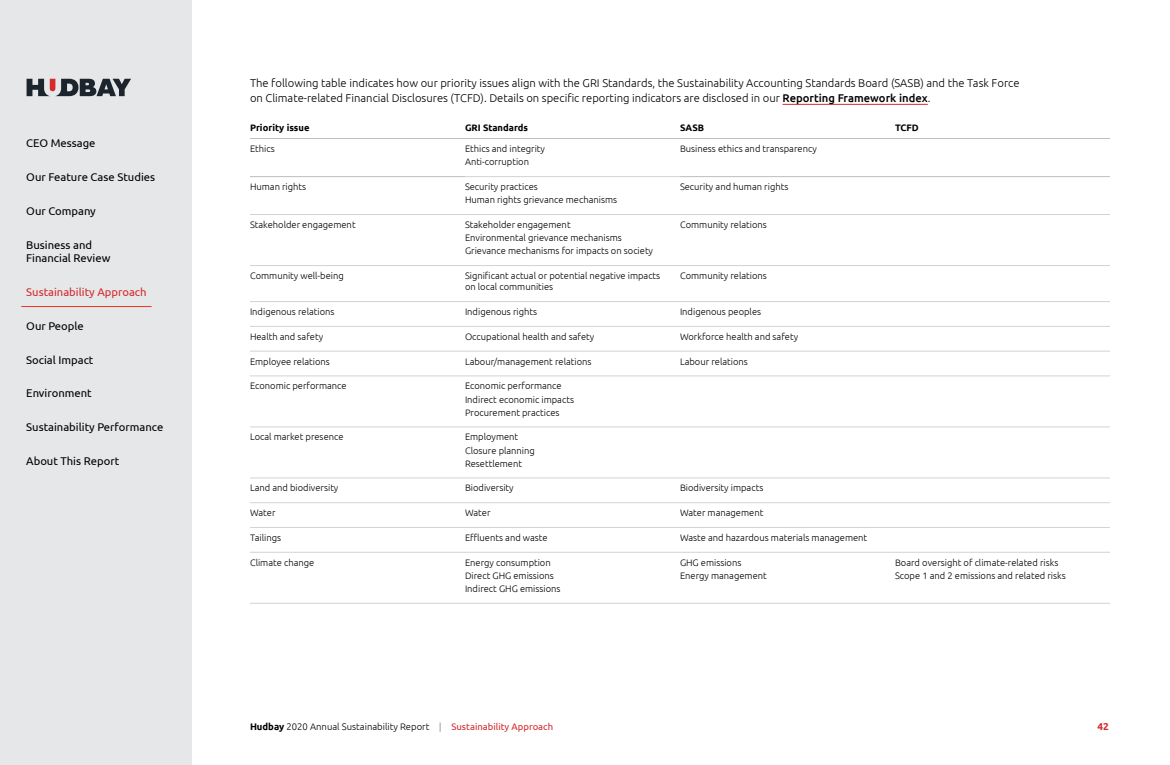
<style>
.page{position:relative;width:1170px;height:765px;background:#fff}
.page>*{position:absolute;margin:0;border:0;box-sizing:border-box;transform-origin:0 0}
.Body_Text{font:300 11.25px/15px "Ubuntu";color:#000}
.t1{font:11.25px/13.8px "Ubuntu";color:#000}
.t2{font:11.25px "Ubuntu";color:#d52a2f}
.t3{font:700 10px "Ubuntu";color:#d52a2f}
.t4{font:300 9.5px "Ubuntu";color:#000}
.Table_body_7_5_9__0p{font:300 9.38px/11.2px "Ubuntu";color:#000}
.Footnote{font:700 9.38px "Ubuntu";color:#000}
.Table_current_figs{font:700 9.38px "Ubuntu";color:#000}
.Table_previous_figs{font:700 9.38px "Ubuntu";color:#000}
.s1{font-weight:500}
.s2{font-weight:700}
.s3{font-weight:700;color:#b1b4b6}
.s4{font-weight:400;color:#d52a2f}
</style>
<div class="page">
<div style="left:0;top:0;width:191px;height:765px;background:#e6e7e8"></div>
<svg style="left:27px;top:79px;width:104px;height:17px"></svg>
<hr style="left:783px;top:104px;width:145px;height:1px;background:#d52a2f">
<hr style="left:250px;top:138px;width:215px;height:1px;background:#bcbec0">
<hr style="left:465px;top:138px;width:215px;height:1px;background:#bcbec0">
<hr style="left:680px;top:138px;width:215px;height:1px;background:#bcbec0">
<hr style="left:895px;top:138px;width:215px;height:1px;background:#bcbec0">
<hr style="left:250px;top:176px;width:215px;height:1px;background:#bcbec0">
<hr style="left:680px;top:176px;width:215px;height:1px;background:#bcbec0">
<hr style="left:895px;top:176px;width:215px;height:1px;background:#bcbec0">
<hr style="left:465px;top:176px;width:215px;height:1px;background:#d1d3d4">
<hr style="left:250px;top:214px;width:215px;height:1px;background:#d1d3d4">
<hr style="left:465px;top:214px;width:215px;height:1px;background:#d1d3d4">
<hr style="left:680px;top:214px;width:215px;height:1px;background:#d1d3d4">
<hr style="left:895px;top:214px;width:215px;height:1px;background:#d1d3d4">
<hr style="left:250px;top:265px;width:215px;height:1px;background:#d1d3d4">
<hr style="left:465px;top:265px;width:215px;height:1px;background:#d1d3d4">
<hr style="left:680px;top:265px;width:215px;height:1px;background:#d1d3d4">
<hr style="left:895px;top:265px;width:215px;height:1px;background:#d1d3d4">
<hr style="left:250px;top:301px;width:215px;height:1px;background:#d1d3d4">
<hr style="left:465px;top:301px;width:215px;height:1px;background:#d1d3d4">
<hr style="left:680px;top:301px;width:215px;height:1px;background:#d1d3d4">
<hr style="left:895px;top:301px;width:215px;height:1px;background:#d1d3d4">
<hr style="left:250px;top:326px;width:215px;height:1px;background:#d1d3d4">
<hr style="left:465px;top:326px;width:215px;height:1px;background:#d1d3d4">
<hr style="left:680px;top:326px;width:215px;height:1px;background:#d1d3d4">
<hr style="left:895px;top:326px;width:215px;height:1px;background:#d1d3d4">
<hr style="left:250px;top:351px;width:215px;height:1px;background:#d1d3d4">
<hr style="left:465px;top:351px;width:215px;height:1px;background:#d1d3d4">
<hr style="left:680px;top:351px;width:215px;height:1px;background:#d1d3d4">
<hr style="left:895px;top:351px;width:215px;height:1px;background:#d1d3d4">
<hr style="left:250px;top:376px;width:215px;height:1px;background:#d1d3d4">
<hr style="left:465px;top:376px;width:215px;height:1px;background:#d1d3d4">
<hr style="left:680px;top:376px;width:215px;height:1px;background:#d1d3d4">
<hr style="left:895px;top:376px;width:215px;height:1px;background:#d1d3d4">
<hr style="left:250px;top:427px;width:215px;height:1px;background:#d1d3d4">
<hr style="left:465px;top:427px;width:215px;height:1px;background:#d1d3d4">
<hr style="left:680px;top:427px;width:215px;height:1px;background:#d1d3d4">
<hr style="left:895px;top:427px;width:215px;height:1px;background:#d1d3d4">
<hr style="left:250px;top:478px;width:215px;height:1px;background:#d1d3d4">
<hr style="left:465px;top:478px;width:215px;height:1px;background:#d1d3d4">
<hr style="left:680px;top:478px;width:215px;height:1px;background:#d1d3d4">
<hr style="left:895px;top:478px;width:215px;height:1px;background:#d1d3d4">
<hr style="left:250px;top:503px;width:215px;height:1px;background:#d1d3d4">
<hr style="left:465px;top:503px;width:215px;height:1px;background:#d1d3d4">
<hr style="left:680px;top:503px;width:215px;height:1px;background:#d1d3d4">
<hr style="left:895px;top:503px;width:215px;height:1px;background:#d1d3d4">
<hr style="left:250px;top:527px;width:215px;height:1px;background:#d1d3d4">
<hr style="left:465px;top:527px;width:215px;height:1px;background:#d1d3d4">
<hr style="left:680px;top:527px;width:215px;height:1px;background:#d1d3d4">
<hr style="left:895px;top:527px;width:215px;height:1px;background:#d1d3d4">
<hr style="left:250px;top:552px;width:215px;height:1px;background:#d1d3d4">
<hr style="left:465px;top:552px;width:215px;height:1px;background:#d1d3d4">
<hr style="left:680px;top:552px;width:215px;height:1px;background:#d1d3d4">
<hr style="left:895px;top:552px;width:215px;height:1px;background:#d1d3d4">
<hr style="left:250px;top:603px;width:215px;height:1px;background:#d1d3d4">
<hr style="left:465px;top:603px;width:215px;height:1px;background:#d1d3d4">
<hr style="left:680px;top:603px;width:215px;height:1px;background:#d1d3d4">
<hr style="left:895px;top:603px;width:215px;height:1px;background:#d1d3d4">
<hr style="left:21px;top:306px;width:131px;height:1px;background:#ee3524">
<p class="t1" style="left:26px;top:136px;width:71px">CEO Message</p>
<p class="t1" style="left:26px;top:170px;width:130px">Our Feature Case Studies</p>
<p class="t1" style="left:26px;top:204px;width:71px">Our Company</p>
<p class="t1" style="left:26px;top:238px;width:86px">Business and<br>Financial Review</p>
<p class="t2" style="left:26px;top:285px;width:122px">Sustainability Approach</p>
<p class="t1" style="left:26px;top:319px;width:59px">Our People</p>
<p class="t1" style="left:26px;top:353px;width:69px">Social Impact</p>
<p class="t1" style="left:26px;top:386px;width:67px">Environment</p>
<p class="t1" style="left:26px;top:420px;width:139px">Sustainability Performance</p>
<p class="t1" style="left:26px;top:454px;width:95px">About This Report</p>
<p class="Body_Text" style="left:250px;top:76px;width:771px">The following table indicates how our priority issues align with the GRI Standards, the Sustainability Accounting Standards Board (SASB) and the Task Force on Climate-related Financial Disclosures (TCFD). Details on specific reporting indicators are disclosed in our <span class="s1">Reporting Framework index</span>.</p>
<p class="Footnote" style="left:250px;top:122px;width:61px">Priority issue</p>
<p class="Table_current_figs" style="left:465px;top:122px;width:65px">GRI Standards</p>
<p class="Table_previous_figs" style="left:680px;top:122px;width:26px">SASB</p>
<p class="Table_previous_figs" style="left:895px;top:122px;width:25px">TCFD</p>
<p class="Table_body_7_5_9__0p" style="left:250px;top:143px;width:26px">Ethics</p>
<p class="Table_body_7_5_9__0p" style="left:465px;top:143px;width:82px">Ethics and integrity</p>
<p class="Table_body_7_5_9__0p" style="left:465px;top:156px;width:66px">Anti-corruption</p>
<p class="Table_body_7_5_9__0p" style="left:680px;top:143px;width:138px">Business ethics and transparency</p>
<p class="Table_body_7_5_9__0p" style="left:250px;top:181px;width:58px">Human rights</p>
<p class="Table_body_7_5_9__0p" style="left:465px;top:181px;width:74px">Security practices</p>
<p class="Table_body_7_5_9__0p" style="left:465px;top:194px;width:154px">Human rights grievance mechanisms</p>
<p class="Table_body_7_5_9__0p" style="left:250px;top:219px;width:107px">Stakeholder engagement</p>
<p class="Table_body_7_5_9__0p" style="left:465px;top:219px;width:107px">Stakeholder engagement</p>
<p class="Table_body_7_5_9__0p" style="left:465px;top:232px;width:158px">Environmental grievance mechanisms</p>
<p class="Table_body_7_5_9__0p" style="left:465px;top:245px;width:190px">Grievance mechanisms for impacts on society</p>
<p class="Table_body_7_5_9__0p" style="left:680px;top:181px;width:110px">Security and human rights</p>
<p class="Table_body_7_5_9__0p" style="left:680px;top:219px;width:88px">Community relations</p>
<p class="Table_body_7_5_9__0p" style="left:250px;top:270px;width:95px">Community well-being</p>
<p class="Table_body_7_5_9__0p" style="left:465px;top:270px;width:197px">Significant actual or potential negative impacts on local communities</p>
<p class="Table_body_7_5_9__0p" style="left:680px;top:270px;width:88px">Community relations</p>
<p class="Table_body_7_5_9__0p" style="left:250px;top:306px;width:86px">Indigenous relations</p>
<p class="Table_body_7_5_9__0p" style="left:465px;top:306px;width:74px">Indigenous rights</p>
<p class="Table_body_7_5_9__0p" style="left:680px;top:306px;width:83px">Indigenous peoples</p>
<p class="Table_body_7_5_9__0p" style="left:250px;top:331px;width:75px">Health and safety</p>
<p class="Table_body_7_5_9__0p" style="left:465px;top:331px;width:131px">Occupational health and safety</p>
<p class="Table_body_7_5_9__0p" style="left:680px;top:331px;width:120px">Workforce health and safety</p>
<p class="Table_body_7_5_9__0p" style="left:250px;top:355px;width:81px">Employee relations</p>
<p class="Table_body_7_5_9__0p" style="left:465px;top:355px;width:128px">Labour/management relations</p>
<p class="Table_body_7_5_9__0p" style="left:680px;top:355px;width:69px">Labour relations</p>
<p class="Table_body_7_5_9__0p" style="left:250px;top:380px;width:98px">Economic performance</p>
<p class="Table_body_7_5_9__0p" style="left:465px;top:380px;width:98px">Economic performance</p>
<p class="Table_body_7_5_9__0p" style="left:465px;top:393px;width:111px">Indirect economic impacts</p>
<p class="Table_body_7_5_9__0p" style="left:465px;top:406px;width:96px">Procurement practices</p>
<p class="Table_body_7_5_9__0p" style="left:250px;top:431px;width:95px">Local market presence</p>
<p class="Table_body_7_5_9__0p" style="left:465px;top:431px;width:55px">Employment</p>
<p class="Table_body_7_5_9__0p" style="left:465px;top:444px;width:71px">Closure planning</p>
<p class="Table_body_7_5_9__0p" style="left:465px;top:458px;width:59px">Resettlement</p>
<p class="Table_body_7_5_9__0p" style="left:250px;top:482px;width:90px">Land and biodiversity</p>
<p class="Table_body_7_5_9__0p" style="left:465px;top:482px;width:50px">Biodiversity</p>
<p class="Table_body_7_5_9__0p" style="left:680px;top:482px;width:85px">Biodiversity impacts</p>
<p class="Table_body_7_5_9__0p" style="left:250px;top:507px;width:27px">Water</p>
<p class="Table_body_7_5_9__0p" style="left:465px;top:507px;width:27px">Water</p>
<p class="Table_body_7_5_9__0p" style="left:680px;top:507px;width:85px">Water management</p>
<p class="Table_body_7_5_9__0p" style="left:250px;top:532px;width:33px">Tailings</p>
<p class="Table_body_7_5_9__0p" style="left:465px;top:532px;width:84px">Effluents and waste</p>
<p class="Table_body_7_5_9__0p" style="left:680px;top:532px;width:189px">Waste and hazardous materials management</p>
<p class="Table_body_7_5_9__0p" style="left:250px;top:557px;width:66px">Climate change</p>
<p class="Table_body_7_5_9__0p" style="left:465px;top:557px;width:87px">Energy consumption</p>
<p class="Table_body_7_5_9__0p" style="left:465px;top:570px;width:90px">Direct GHG emissions</p>
<p class="Table_body_7_5_9__0p" style="left:465px;top:583px;width:97px">Indirect GHG emissions</p>
<p class="Table_body_7_5_9__0p" style="left:680px;top:557px;width:63px">GHG emissions</p>
<p class="Table_body_7_5_9__0p" style="left:680px;top:570px;width:88px">Energy management</p>
<p class="Table_body_7_5_9__0p" style="left:895px;top:557px;width:165px">Board oversight of climate-related risks</p>
<p class="Table_body_7_5_9__0p" style="left:895px;top:570px;width:172px">Scope 1 and 2 emissions and related risks</p>
<p class="t4" style="left:250px;top:720px;width:305px"><span class="s2">Hudbay</span> 2020 Annual Sustainability Report <span class="s3">|</span> <span class="s4">Sustainability Approach</span></p>
<p class="t3" style="left:1097px;top:720px;width:13px">42</p>
</div>
